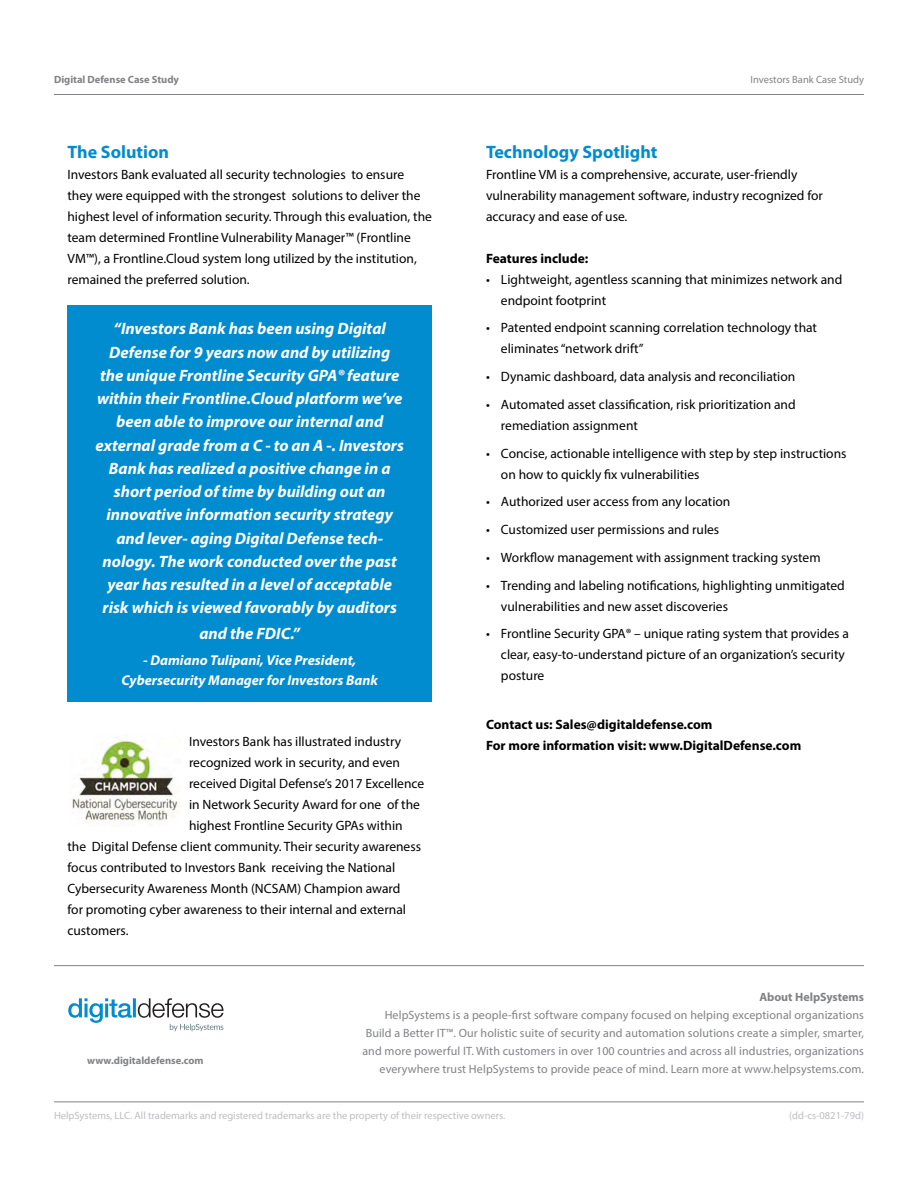
<style>
.page{position:relative;width:918px;height:1188px;background:#fff}
.page>*{position:absolute;margin:0;border:0;box-sizing:border-box;transform-origin:0 0}
.t1{font:700 18px "Myriad Pro";color:#008ccf}
.t2{font:italic 700 16.5px/23.2px "Myriad Pro";color:#fff;text-align:center}
.t3{font:italic 700 14.25px/19.5px "Myriad Pro";color:#fff;text-align:center}
.t4{font:13.5px/21px "Myriad Pro";color:#000}
.t5{font:700 13.5px/21px "Myriad Pro";color:#000}
.t6{font:12px/18px "Myriad Pro";letter-spacing:.01em;color:#808285;text-align:right}
.t7{font:700 12px "Myriad Pro";color:#808285}
.t8{font:10.5px "Myriad Pro";color:#bcbec0}
.t9{font:700 10.5px "Myriad Pro";color:#808285}
.t10{font:10.5px "Myriad Pro";color:#808285}
</style>
<div class="page">
<hr style="left:54px;top:94px;width:810px;height:1px;background:#808285">
<hr style="left:54px;top:1101px;width:810px;height:1px;background:#808285">
<hr style="left:54px;top:965px;width:810px;height:1px;background:#808285">
<svg style="left:68px;top:998px;width:155px;height:33px"></svg>
<div style="left:68px;top:305px;width:364px;height:397px;background:#008ccf"></div>
<img style="left:72px;top:737px;width:108px;height:86px">
<p class="t9" style="left:54px;top:72px;width:127px">Digital Defense Case Study</p>
<p class="t10" style="left:751px;top:73px;width:115px">Investors Bank Case Study</p>
<h1 class="t1" style="left:68px;top:140px;width:103px">The Solution</h1>
<p class="t4" style="left:68px;top:163px;width:366px">Investors Bank evaluated all security technologies to ensure they were equipped with the strongest solutions to deliver the highest level of information security. Through this evaluation, the team determined Frontline Vulnerability Manager™ (Frontline VM™), a Frontline.Cloud system long utilized by the institution, remained the preferred solution.</p>
<p class="t2" style="left:96px;top:317px;width:310px">“Investors Bank has been using Digital Defense for 9 years now and by utilizing the unique Frontline Security GPA® feature within their Frontline.Cloud platform we’ve been able to improve our internal and external grade from a C - to an A -. Investors Bank has realized a positive change in a short period of time by building out an innovative information security strategy and lever- aging Digital Defense tech&shy;nology. The work conducted over the past year has resulted in a level of acceptable risk which is viewed favorably by auditors</p>
<p class="t2" style="left:199px;top:621px;width:102px">and the FDIC.”</p>
<p class="t3" style="left:122px;top:650px;width:258px">- Damiano Tulipani, Vice President,<br>Cybersecurity Manager for Investors Bank</p>
<p class="t4" style="left:189px;top:730px;width:214px">Investors Bank has illustrated industry</p>
<p class="t4" style="left:189px;top:751px;width:213px">recognized work in security, and even</p>
<p class="t4" style="left:189px;top:772px;width:237px">received Digital Defense’s 2017 Excellence</p>
<p class="t4" style="left:189px;top:793px;width:232px">in Network Security Award for one of the</p>
<p class="t4" style="left:189px;top:814px;width:215px">highest Frontline Security GPAs within</p>
<p class="t4" style="left:68px;top:835px;width:355px">the Digital Defense client community. Their security awareness</p>
<p class="t4" style="left:68px;top:856px;width:329px">focus contributed to Investors Bank receiving the National</p>
<p class="t4" style="left:68px;top:877px;width:334px">Cybersecurity Awareness Month (NCSAM) Champion award</p>
<p class="t4" style="left:68px;top:898px;width:340px">for promoting cyber awareness to their internal and external</p>
<p class="t4" style="left:68px;top:919px;width:63px">customers.</p>
<h1 class="t1" style="left:486px;top:140px;width:173px">Technology Spotlight</h1>
<p class="t4" style="left:486px;top:163px;width:338px">Frontline VM is a comprehensive, accurate, user-friendly vulnerability management software, industry recognized for accuracy and ease of use.</p>
<p class="t5" style="left:486px;top:247px;width:104px">Features include:</p>
<p class="t4" style="left:501px;top:268px;width:343px;text-indent:-15px">• Lightweight, agentless scanning that minimizes network and endpoint footprint</p>
<p class="t4" style="left:501px;top:317px;width:318px;text-indent:-15px">• Patented endpoint scanning correlation technology that eliminates “network drift”</p>
<p class="t4" style="left:486px;top:366px;width:311px">• Dynamic dashboard, data analysis and reconciliation</p>
<p class="t4" style="left:501px;top:394px;width:296px;text-indent:-15px">• Automated asset classification, risk prioritization and remediation assignment</p>
<p class="t4" style="left:501px;top:442px;width:347px;text-indent:-15px">• Concise, actionable intelligence with step by step instructions on how to quickly fix vulnerabilities</p>
<p class="t4" style="left:486px;top:491px;width:246px">• Authorized user access from any location</p>
<p class="t4" style="left:486px;top:519px;width:235px">• Customized user permissions and rules</p>
<p class="t4" style="left:486px;top:547px;width:336px">• Workflow management with assignment tracking system</p>
<p class="t4" style="left:501px;top:574px;width:345px;text-indent:-15px">• Trending and labeling notifications, highlighting unmitigated vulnerabilities and new asset discoveries</p>
<p class="t4" style="left:501px;top:623px;width:349px;text-indent:-15px">• Frontline Security GPA® – unique rating system that provides a clear, easy-to-understand picture of an organization’s security posture</p>
<p class="t5" style="left:486px;top:714px;width:317px">Contact us: Sales@digitaldefense.com<br>For more information visit: www.DigitalDefense.com</p>
<p class="t9" style="left:87px;top:1053px;width:118px">www.digitaldefense.com</p>
<p class="t7" style="left:759px;top:989px;width:106px">About HelpSystems</p>
<p class="t6" style="left:362px;top:1006px;width:503px">HelpSystems is a people-first software company focused on helping exceptional organizations Build a Better IT™. Our holistic suite of security and automation solutions create a simpler, smarter, and more powerful IT. With customers in over 100 countries and across all industries, organizations everywhere trust HelpSystems to provide peace of mind. Learn more at www.helpsystems.com.</p>
<p class="t8" style="left:54px;top:1109px;width:453px">HelpSystems, LLC. All trademarks and registered trademarks are the property of their respective owners.</p>
<p class="t8" style="left:789px;top:1109px;width:76px">(dd-cs-0821-79d)</p>
</div>
